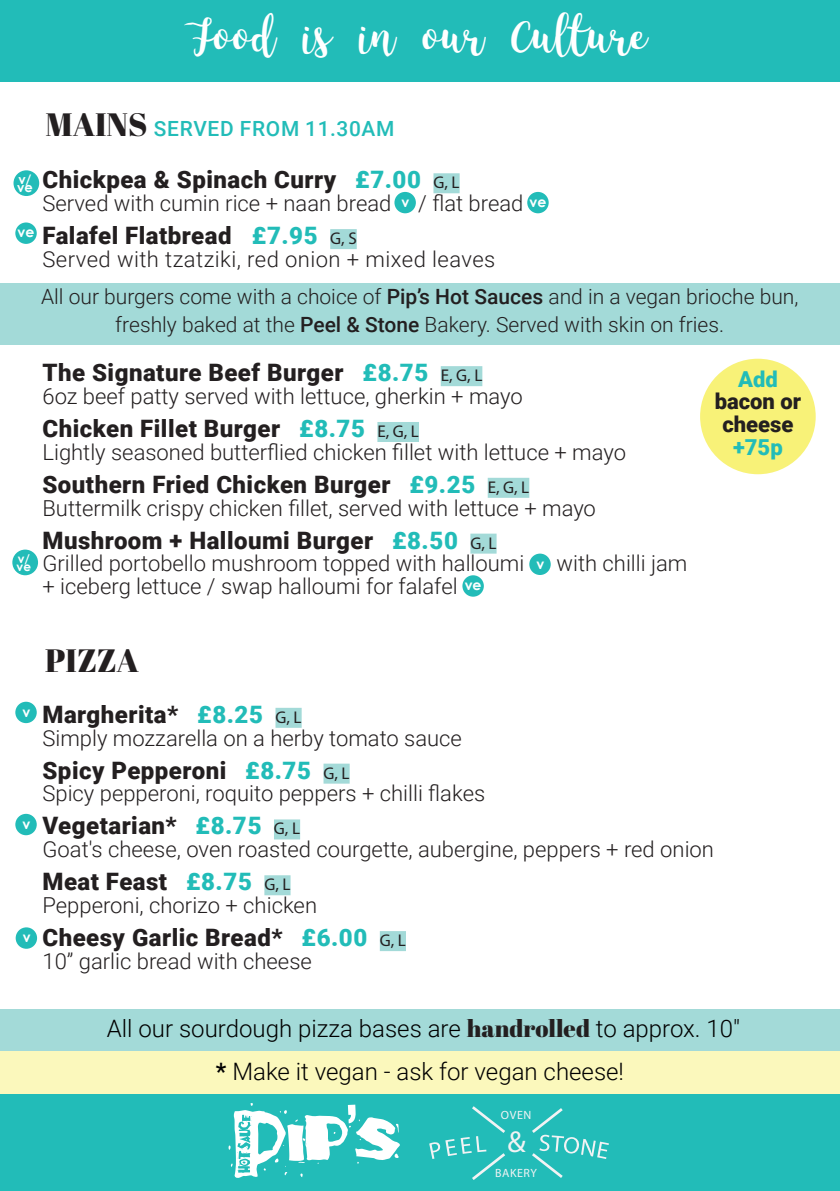
<style>
.page{position:relative;width:840px;height:1191px;background:#fff}
.page>*{position:absolute;margin:0;border:0;box-sizing:border-box;transform-origin:0 0}
.t1{font:40px "King Basil Lite";color:#fff}
.t2{font:32.2px "Abril Fatface";color:#231f20}
.t3{font:700 30.4px "Johnston ITC Std";color:#f2f3f4}
.t4{font:900 24px "Roboto";letter-spacing:.02em;color:#231f20}
.t5{font:300 24px "Roboto";color:#000}
.t6{font:300 22px "Roboto";color:#231f20}
.t7{font:300 22px "Roboto";letter-spacing:.02em;color:#231f20}
.t8{font:900 22px/22.8px "Roboto";color:#231f20;text-align:center}
.t9{font:900 22px "Roboto";color:#22bcb8}
.t10{font:300 21px/28px "Roboto";color:#231f20;text-align:center}
.t11{font:500 20.8px "Roboto";letter-spacing:.035em;color:#22bcb8}
.t12{font:700 14px "Century Gothic";color:#fff}
.t13{font:700 13px "Century Gothic";color:#fff}
.t14{font:700 12px "Johnston ITC Std";letter-spacing:.05em;color:#f2f3f4}
.t15{font:700 12px "Century Gothic";color:#fff}
.s1{font-family:"Abril Fatface";font-weight:400;font-size:32.2px;color:#231f20}
.s2{color:#22bcb8}
.s3{font-family:"Myriad Pro";font-weight:400;font-size:17px}
.s4{font-weight:500}
.s5{font-family:"Abril Fatface";font-weight:400;color:#231f20}
</style>
<div class="page">
<div style="left:0;top:0;width:839px;height:82px;background:#22bcb8"></div>
<div style="left:433px;top:173px;width:26px;height:20px;background:#a3dad8"></div>
<div style="left:330px;top:229px;width:26px;height:20px;background:#a3dad8"></div>
<div style="left:440px;top:366px;width:42px;height:20px;background:#a3dad8"></div>
<div style="left:377px;top:422px;width:42px;height:20px;background:#a3dad8"></div>
<div style="left:487px;top:478px;width:42px;height:20px;background:#a3dad8"></div>
<div style="left:470px;top:533px;width:26px;height:20px;background:#a3dad8"></div>
<div style="left:699px;top:359px;width:116px;height:115px;background:#f8f278;border-radius:50%"></div>
<div style="left:275px;top:708px;width:26px;height:20px;background:#a3dad8"></div>
<div style="left:323px;top:763px;width:26px;height:20px;background:#a3dad8"></div>
<div style="left:274px;top:819px;width:26px;height:20px;background:#a3dad8"></div>
<div style="left:264px;top:875px;width:26px;height:20px;background:#a3dad8"></div>
<div style="left:379px;top:931px;width:27px;height:20px;background:#a3dad8"></div>
<div style="left:0;top:1094px;width:839px;height:97px;background:#22bcb8"></div>
<div style="left:0;top:283px;width:839px;height:61px;background:#a3dad8"></div>
<div style="left:0;top:1009px;width:839px;height:43px;background:#a3dad8"></div>
<div style="left:0;top:1051px;width:839px;height:43px;background:#fbf8bc"></div>
<svg style="left:228px;top:1103px;width:171px;height:74px"></svg>
<svg style="left:429px;top:1106px;width:179px;height:73px"></svg>
<div style="left:14px;top:170px;width:25px;height:26px;background:#22bcb8;border-radius:50%"></div>
<div style="left:394px;top:192px;width:21px;height:21px;background:#22bcb8;border-radius:50%"></div>
<div style="left:527px;top:192px;width:21px;height:21px;background:#22bcb8;border-radius:50%"></div>
<div style="left:15px;top:222px;width:22px;height:22px;background:#22bcb8;border-radius:50%"></div>
<div style="left:529px;top:553px;width:21px;height:22px;background:#22bcb8;border-radius:50%"></div>
<div style="left:12px;top:549px;width:26px;height:26px;background:#22bcb8;border-radius:50%"></div>
<div style="left:15px;top:701px;width:22px;height:22px;background:#22bcb8;border-radius:50%"></div>
<div style="left:15px;top:814px;width:22px;height:21px;background:#22bcb8;border-radius:50%"></div>
<div style="left:16px;top:927px;width:21px;height:21px;background:#22bcb8;border-radius:50%"></div>
<div style="left:462px;top:575px;width:21px;height:21px;background:#22bcb8;border-radius:50%"></div>
<h1 class="t1" style="left:193px;top:13px;width:456px">Food is in our Culture</h1>
<p class="t13" style="left:18px;top:169px;width:15px">v/</p>
<p class="t13" style="left:17px;top:177px;width:17px">ve</p>
<p class="t12" style="left:18px;top:222px;width:18px">ve</p>
<p class="t11" style="left:45px;top:114px;width:350px"><span class="s1">MAINS</span> SERVED FROM 11.30AM</p>
<p class="t4" style="left:42px;top:163px;width:418px">Chickpea &amp; Spinach Curry <span class="s2">£7.00</span> <span class="s3">G, L</span></p>
<p class="t6" style="left:42px;top:188px;width:482px">Served with cumin rice + naan bread / flat bread</p>
<p class="t4" style="left:42px;top:219px;width:315px">Falafel Flatbread <span class="s2">£7.95</span> <span class="s3">G, S</span></p>
<p class="t7" style="left:42px;top:244px;width:454px">Served with tzatziki, red onion + mixed leaves</p>
<p class="t12" style="left:401px;top:191px;width:9px">v</p>
<p class="t12" style="left:529px;top:191px;width:18px">ve</p>
<p class="t15" style="left:18px;top:549px;width:14px">v/</p>
<p class="t15" style="left:17px;top:557px;width:16px">ve</p>
<p class="t10" style="left:41px;top:282px;width:758px">All our burgers come with a choice of <span class="s4">Pip’s Hot Sauces</span> and in a vegan brioche bun, freshly baked at the <span class="s4">Peel &amp; Stone</span> Bakery. Served with skin on fries.</p>
<p class="t9" style="left:737px;top:363px;width:41px">Add</p>
<p class="t8" style="left:714px;top:389px;width:88px">bacon or cheese</p>
<p class="t9" style="left:732px;top:432px;width:51px">+75p</p>
<p class="t4" style="left:42px;top:356px;width:441px">The Signature Beef Burger <span class="s2">£8.75</span> <span class="s3">E, G, L</span></p>
<p class="t6" style="left:42px;top:381px;width:481px">6oz beef patty served with lettuce, gherkin + mayo</p>
<p class="t4" style="left:42px;top:411px;width:378px">Chicken Fillet Burger <span class="s2">£8.75</span> <span class="s3">E, G, L</span></p>
<p class="t6" style="left:42px;top:436px;width:584px">Lightly seasoned butterflied chicken fillet with lettuce + mayo</p>
<p class="t4" style="left:42px;top:467px;width:488px">Southern Fried Chicken Burger <span class="s2">£9.25</span> <span class="s3">E, G, L</span></p>
<p class="t6" style="left:42px;top:492px;width:554px">Buttermilk crispy chicken fillet, served with lettuce + mayo</p>
<p class="t4" style="left:42px;top:523px;width:455px">Mushroom + Halloumi Burger <span class="s2">£8.50</span> <span class="s3">G, L</span></p>
<p class="t6" style="left:42px;top:548px;width:483px">Grilled portobello mushroom topped with halloumi</p>
<p class="t6" style="left:556px;top:548px;width:132px">with chilli jam</p>
<p class="t6" style="left:42px;top:571px;width:416px">+ iceberg lettuce / swap halloumi for falafel</p>
<p class="t12" style="left:536px;top:553px;width:9px">v</p>
<p class="t12" style="left:464px;top:574px;width:18px">ve</p>
<p class="t12" style="left:22px;top:701px;width:9px">v</p>
<p class="t12" style="left:22px;top:813px;width:9px">v</p>
<p class="t12" style="left:23px;top:926px;width:9px">v</p>
<h2 class="t2" style="left:45px;top:638px;width:95px">PIZZA</h2>
<p class="t4" style="left:42px;top:697px;width:260px">Margherita* <span class="s2">£8.25</span> <span class="s3">G, L</span></p>
<p class="t6" style="left:42px;top:722px;width:421px">Simply mozzarella on a herby tomato sauce</p>
<p class="t4" style="left:42px;top:753px;width:308px">Spicy Pepperoni <span class="s2">£8.75</span> <span class="s3">G, L</span></p>
<p class="t6" style="left:42px;top:778px;width:444px">Spicy pepperoni, roquito peppers + chilli flakes</p>
<p class="t4" style="left:42px;top:809px;width:259px">Vegetarian* <span class="s2">£8.75</span> <span class="s3">G, L</span></p>
<p class="t6" style="left:42px;top:834px;width:672px">Goat's cheese, oven roasted courgette, aubergine, peppers + red onion</p>
<p class="t4" style="left:42px;top:865px;width:249px">Meat Feast <span class="s2">£8.75</span> <span class="s3">G, L</span></p>
<p class="t6" style="left:42px;top:890px;width:276px">Pepperoni, chorizo + chicken</p>
<p class="t4" style="left:42px;top:920px;width:365px">Cheesy Garlic Bread* <span class="s2">£6.00</span> <span class="s3">G, L</span></p>
<p class="t6" style="left:42px;top:945px;width:271px">10” garlic bread with cheese</p>
<p class="t5" style="left:107px;top:1011px;width:634px">All our sourdough pizza bases are <span class="s5">handrolled</span> to approx. 10"</p>
<p class="t5" style="left:216px;top:1054px;width:409px"><span class="s4">*</span> Make it vegan - ask for vegan cheese!</p>
<p class="t14" style="left:500px;top:1107px;width:32px">OVEN</p>
<h3 class="t3" style="left:507px;top:1123px;width:20px">&amp;</h3>
<p class="t14" style="left:494px;top:1165px;width:43px">BAKERY</p>
</div>
